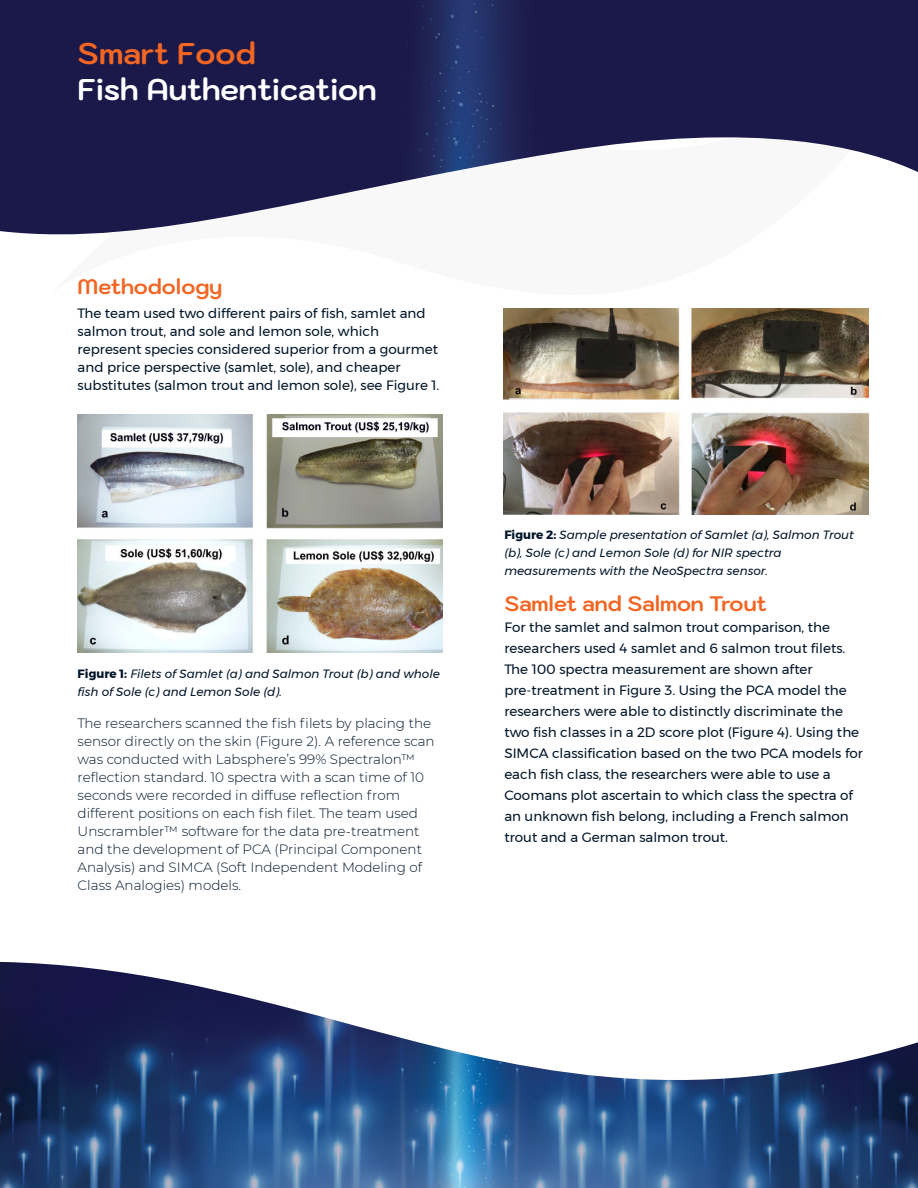
<style>
.page{position:relative;width:918px;height:1188px;background:#fff}
.page>*{position:absolute;margin:0;border:0;box-sizing:border-box;transform-origin:0 0}
.t1{font:700 30px "Kodchasan";color:#fff}
.t2{font:700 30px "Kodchasan";color:#f26522}
.t3{font:700 21px "Kodchasan";color:#f26522}
.t4{font:13.5px/21px "Montserrat";color:#001528}
.t5{font:300 13.5px/18px "Montserrat";color:#001528}
.t6{font:italic 12px/18px "Montserrat";color:#001528}
.s1{font-weight:700;font-style:normal}
</style>
<div class="page">
<img style="left:0;top:962px;width:918px;height:226px">
<img style="left:0;top:0;width:918px;height:235px">
<img style="left:504px;top:309px;width:365px;height:206px">
<img style="left:78px;top:415px;width:364px;height:238px">
<h1 class="t2" style="left:78px;top:36px;width:180px">Smart Food</h1>
<h1 class="t1" style="left:78px;top:72px;width:301px">Fish Authentication</h1>
<h2 class="t3" style="left:78px;top:275px;width:146px">Methodology</h2>
<p class="t4" style="left:78px;top:304px;width:363px;line-height:18px">The team used two different pairs of fish, samlet and salmon trout, and sole and lemon sole, which represent species considered superior from a gourmet and price perspective (samlet, sole), and cheaper substitutes (salmon trout and lemon sole), see Figure 1.</p>
<p class="t6" style="left:78px;top:665px;width:364px"><span class="s1">Figure 1:</span> Filets of Samlet (a) and Salmon Trout (b) and whole fish of Sole (c) and Lemon Sole (d).</p>
<p class="t5" style="left:78px;top:714px;width:359px">The researchers scanned the fish filets by placing the sensor directly on the skin (Figure 2). A reference scan was conducted with Labsphere’s 99% Spectralon™ reflection standard. 10 spectra with a scan time of 10 seconds were recorded in diffuse reflection from different positions on each fish filet. The team used Unscrambler™ software for the data pre-treatment and the development of PCA (Principal Component Analysis) and SIMCA (Soft Independent Modeling of Class Analogies) models.</p>
<p class="t6" style="left:504px;top:526px;width:351px"><span class="s1">Figure 2:</span> Sample presentation of Samlet (a), Salmon Trout (b), Sole (c) and Lemon Sole (d) for NIR spectra measurements with the NeoSpectra sensor.</p>
<h2 class="t3" style="left:504px;top:591px;width:264px">Samlet and Salmon Trout</h2>
<p class="t4" style="left:504px;top:616px;width:360px">For the samlet and salmon trout comparison, the researchers used 4 samlet and 6 salmon trout filets.<br>The 100 spectra measurement are shown after pre-treatment in Figure 3. Using the PCA model the researchers were able to distinctly discriminate the two fish classes in a 2D score plot (Figure 4). Using the SIMCA classification based on the two PCA models for each fish class, the researchers were able to use a Coomans plot ascertain to which class the spectra of an unknown fish belong, including a French salmon trout and a German salmon trout.</p>
</div>
